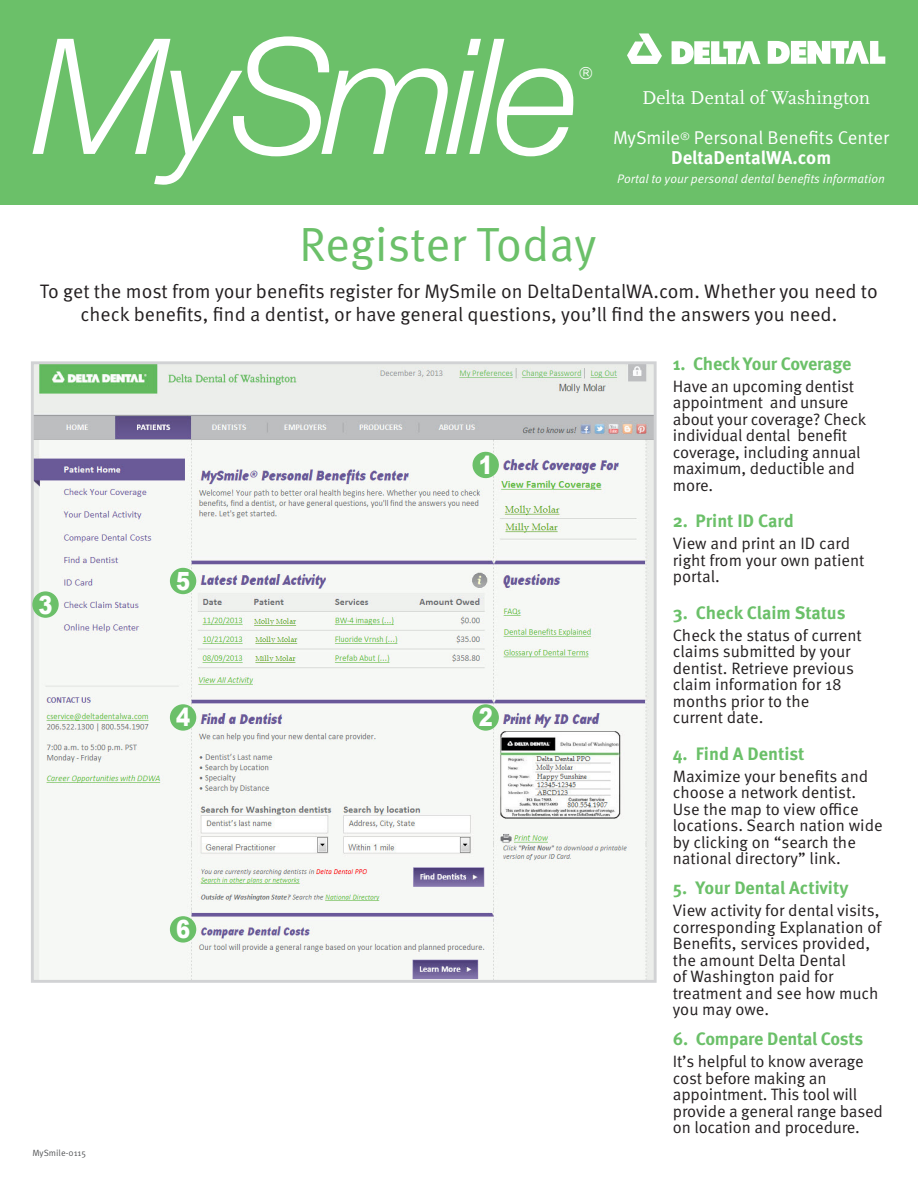
<style>
.page{position:relative;width:918px;height:1188px;background:#fff}
.page>*{position:absolute;margin:0;border:0;box-sizing:border-box;transform-origin:0 0}
.text{font:48px "Meta Pro Norm";letter-spacing:-.005em;color:#6bc069}
.t1{font:900 25.05px "Arial";color:#fff;scale:.84 1}
.t2{font:19.5px/23.4px "Meta Pro Norm";color:#231f20;text-align:center}
.t3{font:19.5px "Scala Pro";color:#fff}
.text-2{font:18.6px/19.5px "Meta Pro Norm";color:#fff;text-align:center}
.web_head{font:700 18px "Meta Pro";letter-spacing:-.01em;color:#6bc069}
.web_copy{font:16.5px/16.5px "Meta Pro Norm";letter-spacing:-.005em;color:#231f20}
.text-3{font:12.3px "Meta Pro Norm Ita";color:#fff}
.t4{font:9px "Meta Pro Norm";color:#57585a}
.s1{font-family:"Meta Pro";font-weight:700}
</style>
<div class="page">
<div style="left:0;top:0;width:918px;height:205px;background:#6bc069"></div>
<svg style="left:32px;top:36px;width:541px;height:149px"></svg>
<svg style="left:627px;top:33px;width:35px;height:31px"></svg>
<svg style="left:672px;top:41px;width:213px;height:23px"></svg>
<img style="left:35px;top:365px;width:618px;height:614px">
<div style="left:31px;top:361px;width:626px;height:622px;border:3px solid #d1d2d4"></div>
<svg style="left:472px;top:451px;width:28px;height:28px"></svg>
<div style="left:473px;top:705px;width:25px;height:25px;background:#6bc069;border-radius:50%"></div>
<div style="left:473px;top:704px;width:26px;height:27px;border:1px solid #6bc069;border-radius:50%"></div>
<div style="left:33px;top:592px;width:25px;height:25px;background:#6bc069;border-radius:50%"></div>
<div style="left:32px;top:591px;width:27px;height:27px;border:1px solid #6bc069;border-radius:50%"></div>
<div style="left:171px;top:705px;width:25px;height:25px;background:#6bc069;border-radius:50%"></div>
<div style="left:170px;top:704px;width:26px;height:27px;border:1px solid #6bc069;border-radius:50%"></div>
<div style="left:171px;top:569px;width:25px;height:24px;background:#6bc069;border-radius:50%"></div>
<div style="left:170px;top:568px;width:26px;height:26px;border:1px solid #6bc069;border-radius:50%"></div>
<div style="left:171px;top:917px;width:25px;height:25px;background:#6bc069;border-radius:50%"></div>
<div style="left:170px;top:916px;width:26px;height:27px;border:1px solid #6bc069;border-radius:50%"></div>
<p class="t3" style="left:642px;top:86px;width:229px">Delta Dental of Washington</p>
<p class="text-2" style="left:613px;top:127px;width:278px">MySmile<sup>®</sup> Personal Benefits Center<br><span class="s1">DeltaDentalWA.com</span></p>
<p class="text-3" style="left:617px;top:170px;width:269px">Portal to your personal dental benefits information</p>
<p class="text" style="left:299px;top:208px;width:299px">Register Today</p>
<p class="t2" style="left:40px;top:278px;width:839px">To get the most from your benefits register for MySmile on DeltaDentalWA.com. Whether you need to check benefits, find a dentist, or have general questions, you’ll find the answers you need.</p>
<p class="t1" style="left:38px;top:586px;width:18px">3</p>
<p class="t4" style="left:32px;top:1146px;width:55px">MySmile-0115</p>
<p class="t1" style="left:176px;top:563px;width:18px">5</p>
<p class="t1" style="left:176px;top:699px;width:18px">4</p>
<p class="t1" style="left:176px;top:911px;width:18px">6</p>
<p class="t1" style="left:479px;top:447px;width:18px">1</p>
<p class="t1" style="left:479px;top:699px;width:18px">2</p>
<p class="web_head" style="left:673px;top:349px;width:180px">1. Check Your Coverage</p>
<p class="web_copy" style="left:673px;top:377px;width:195px">Have an upcoming dentist appointment and unsure about your coverage? Check individual dental benefit coverage, including annual maximum, deductible and more.</p>
<p class="web_head" style="left:673px;top:507px;width:122px">2. Print ID Card</p>
<p class="web_copy" style="left:673px;top:534px;width:193px">View and print an ID card right from your own patient portal.</p>
<p class="web_head" style="left:673px;top:599px;width:174px">3. Check Claim Status</p>
<p class="web_copy" style="left:673px;top:626px;width:191px">Check the status of current claims submitted by your dentist. Retrieve previous claim information for 18 months prior to the current date.</p>
<p class="web_head" style="left:673px;top:740px;width:133px">4. Find A Dentist</p>
<p class="web_copy" style="left:673px;top:767px;width:211px">Maximize your benefits and choose a network dentist.<br>Use the map to view office locations. Search nation wide by clicking on “search the national directory” link.</p>
<p class="web_head" style="left:673px;top:874px;width:177px">5. Your Dental Activity</p>
<p class="web_copy" style="left:673px;top:901px;width:210px">View activity for dental visits, corresponding Explanation of<br>Benefits, services provided, the amount Delta Dental<br>of Washington paid for treatment and see how much you may owe.</p>
<p class="web_head" style="left:673px;top:1025px;width:192px">6. Compare Dental Costs</p>
<p class="web_copy" style="left:673px;top:1052px;width:212px">It’s helpful to know average cost before making an appointment. This tool will provide a general range based on location and procedure.</p>
</div>
